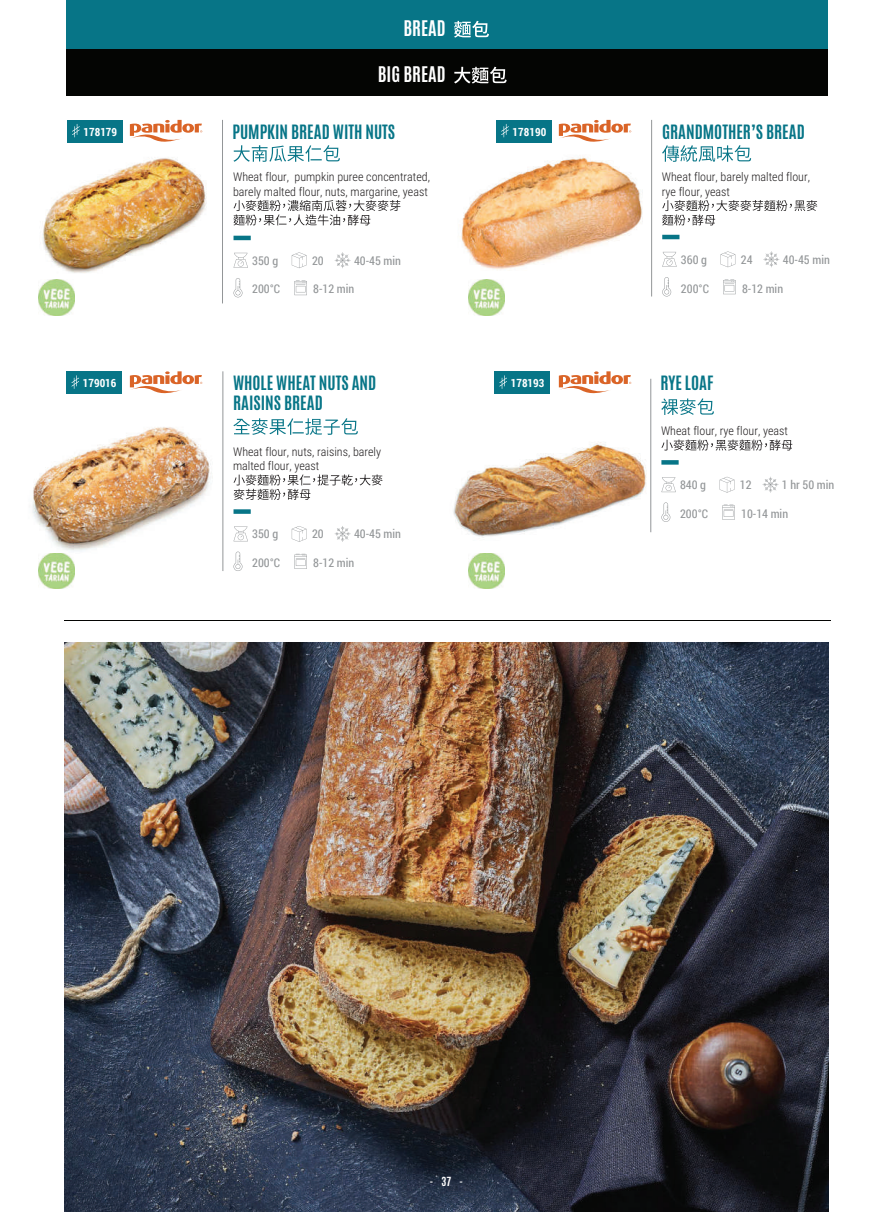
<style>
.page{position:relative;width:893px;height:1212px;background:#fff}
.page>*{position:absolute;margin:0;border:0;box-sizing:border-box;transform-origin:0 0}
.t1{font:700 18px "Antonio";color:#fff}
.t2{font:700 16.5px "Antonio";color:#077587}
.t3{font:300 12px/14.4px "Roboto Condensed";color:#201d1e}
.t4{font:12px "Roboto Condensed";color:#939698}
.t5{font:700 11.25px "Roboto Condensed";color:#fff}
.t6{font:700 10.5px "Antonio";color:#fff}
</style>
<div class="page">
<div style="left:66px;top:0;width:761px;height:49px;background:#077587"></div>
<div style="left:66px;top:49px;width:761px;height:46px;background:#040503"></div>
<svg style="left:454px;top:21px;width:35px;height:17px"></svg>
<svg style="left:454px;top:67px;width:53px;height:17px"></svg>
<img style="left:42px;top:157px;width:165px;height:123px">
<svg style="left:233px;top:145px;width:107px;height:17px"></svg>
<hr style="left:222px;top:120px;width:1px;height:183px;background:#939698">
<svg style="left:234px;top:253px;width:14px;height:15px"></svg>
<svg style="left:234px;top:278px;width:8px;height:19px"></svg>
<hr style="left:234px;top:236px;width:17px;height:4px;background:#077587">
<svg style="left:294px;top:280px;width:13px;height:15px"></svg>
<svg style="left:292px;top:252px;width:15px;height:16px"></svg>
<svg style="left:335px;top:252px;width:16px;height:16px"></svg>
<svg style="left:233px;top:200px;width:167px;height:25px"></svg>
<div style="left:67px;top:120px;width:56px;height:23px;background:#077587"></div>
<svg style="left:72px;top:124px;width:8px;height:13px"></svg>
<img style="left:453px;top:425px;width:199px;height:113px">
<hr style="left:650px;top:379px;width:1px;height:153px;background:#939698">
<svg style="left:661px;top:398px;width:53px;height:17px"></svg>
<svg style="left:661px;top:477px;width:15px;height:15px"></svg>
<svg style="left:661px;top:502px;width:9px;height:20px"></svg>
<div style="left:661px;top:460px;width:18px;height:5px;background:#077587"></div>
<svg style="left:722px;top:505px;width:13px;height:15px"></svg>
<svg style="left:720px;top:477px;width:14px;height:16px"></svg>
<svg style="left:762px;top:477px;width:16px;height:16px"></svg>
<svg style="left:661px;top:439px;width:131px;height:11px"></svg>
<div style="left:495px;top:371px;width:55px;height:23px;background:#077587"></div>
<svg style="left:499px;top:375px;width:8px;height:14px"></svg>
<img style="left:32px;top:427px;width:181px;height:124px">
<hr style="left:222px;top:371px;width:1px;height:200px;background:#939698">
<svg style="left:233px;top:526px;width:15px;height:15px"></svg>
<svg style="left:233px;top:552px;width:9px;height:19px"></svg>
<div style="left:233px;top:509px;width:18px;height:5px;background:#077587"></div>
<svg style="left:294px;top:554px;width:13px;height:15px"></svg>
<svg style="left:292px;top:526px;width:15px;height:16px"></svg>
<svg style="left:335px;top:526px;width:16px;height:16px"></svg>
<svg style="left:233px;top:418px;width:125px;height:17px"></svg>
<svg style="left:233px;top:474px;width:150px;height:26px"></svg>
<div style="left:67px;top:371px;width:55px;height:23px;background:#077587"></div>
<svg style="left:71px;top:375px;width:8px;height:14px"></svg>
<img style="left:461px;top:137px;width:192px;height:143px">
<svg style="left:662px;top:145px;width:89px;height:17px"></svg>
<hr style="left:651px;top:120px;width:1px;height:176px;background:#939698">
<svg style="left:662px;top:252px;width:15px;height:15px"></svg>
<svg style="left:662px;top:277px;width:9px;height:19px"></svg>
<svg style="left:723px;top:279px;width:13px;height:15px"></svg>
<svg style="left:720px;top:251px;width:15px;height:16px"></svg>
<svg style="left:763px;top:251px;width:16px;height:16px"></svg>
<hr style="left:662px;top:235px;width:17px;height:4px;background:#077587">
<svg style="left:662px;top:200px;width:155px;height:25px"></svg>
<div style="left:496px;top:120px;width:56px;height:23px;background:#077587"></div>
<svg style="left:501px;top:124px;width:8px;height:13px"></svg>
<svg style="left:130px;top:120px;width:72px;height:22px"></svg>
<svg style="left:559px;top:120px;width:72px;height:24px"></svg>
<svg style="left:130px;top:371px;width:72px;height:23px"></svg>
<svg style="left:559px;top:371px;width:72px;height:23px"></svg>
<img style="left:64px;top:643px;width:765px;height:569px">
<hr style="left:64px;top:620px;width:766px;height:1px;background:#040503">
<img style="left:469px;top:553px;width:35px;height:36px">
<img style="left:469px;top:280px;width:35px;height:35px">
<img style="left:39px;top:280px;width:35px;height:35px">
<img style="left:39px;top:553px;width:35px;height:36px">
<p class="t5" style="left:84px;top:124px;width:35px">178179</p>
<p class="t5" style="left:83px;top:375px;width:35px">179016</p>
<h1 class="t1" style="left:403px;top:15px;width:44px">BREAD</h1>
<h1 class="t1" style="left:378px;top:61px;width:69px">BIG BREAD</h1>
<h2 class="t2" style="left:232px;top:119px;width:164px">PUMPKIN BREAD WITH NUTS</h2>
<p class="t3" style="left:233px;top:169px;width:198px">Wheat flour, pumpkin puree concentrated, barely malted flour, nuts, margarine, yeast</p>
<p class="t4" style="left:354px;top:252px;width:49px">40-45 min</p>
<p class="t4" style="left:252px;top:252px;width:28px">350 g</p>
<p class="t4" style="left:312px;top:252px;width:13px">20</p>
<p class="t4" style="left:252px;top:281px;width:30px">200°C</p>
<p class="t4" style="left:313px;top:281px;width:43px">8-12 min</p>
<p class="t5" style="left:513px;top:124px;width:35px">178190</p>
<h2 class="t2" style="left:233px;top:371px;width:145px">WHOLE WHEAT NUTS AND</h2>
<p class="t5" style="left:511px;top:375px;width:35px">178193</p>
<h2 class="t2" style="left:233px;top:390px;width:91px">RAISINS BREAD</h2>
<p class="t3" style="left:233px;top:444px;width:150px">Wheat flour, nuts, raisins, barely malted flour, yeast</p>
<p class="t4" style="left:354px;top:526px;width:49px">40-45 min</p>
<p class="t4" style="left:252px;top:526px;width:28px">350 g</p>
<p class="t4" style="left:312px;top:526px;width:13px">20</p>
<p class="t4" style="left:252px;top:554px;width:30px">200°C</p>
<p class="t4" style="left:313px;top:554px;width:43px">8-12 min</p>
<h2 class="t2" style="left:662px;top:119px;width:144px">GRANDMOTHER’S BREAD</h2>
<p class="t3" style="left:662px;top:169px;width:150px">Wheat flour, barely malted flour, rye flour, yeast</p>
<p class="t4" style="left:783px;top:251px;width:49px">40-45 min</p>
<p class="t4" style="left:681px;top:251px;width:28px">360 g</p>
<p class="t4" style="left:741px;top:251px;width:13px">24</p>
<p class="t4" style="left:681px;top:280px;width:30px">200°C</p>
<p class="t4" style="left:742px;top:280px;width:43px">8-12 min</p>
<h2 class="t2" style="left:660px;top:371px;width:55px">RYE LOAF</h2>
<p class="t3" style="left:661px;top:423px;width:128px">Wheat flour, rye flour, yeast</p>
<p class="t4" style="left:782px;top:477px;width:54px">1 hr 50 min</p>
<p class="t4" style="left:680px;top:477px;width:28px">840 g</p>
<p class="t4" style="left:740px;top:477px;width:13px">12</p>
<p class="t4" style="left:680px;top:505px;width:30px">200°C</p>
<p class="t4" style="left:741px;top:505px;width:49px">10-14 min</p>
<p class="t6" style="left:430px;top:1173px;width:35px">-37-</p>
</div>
